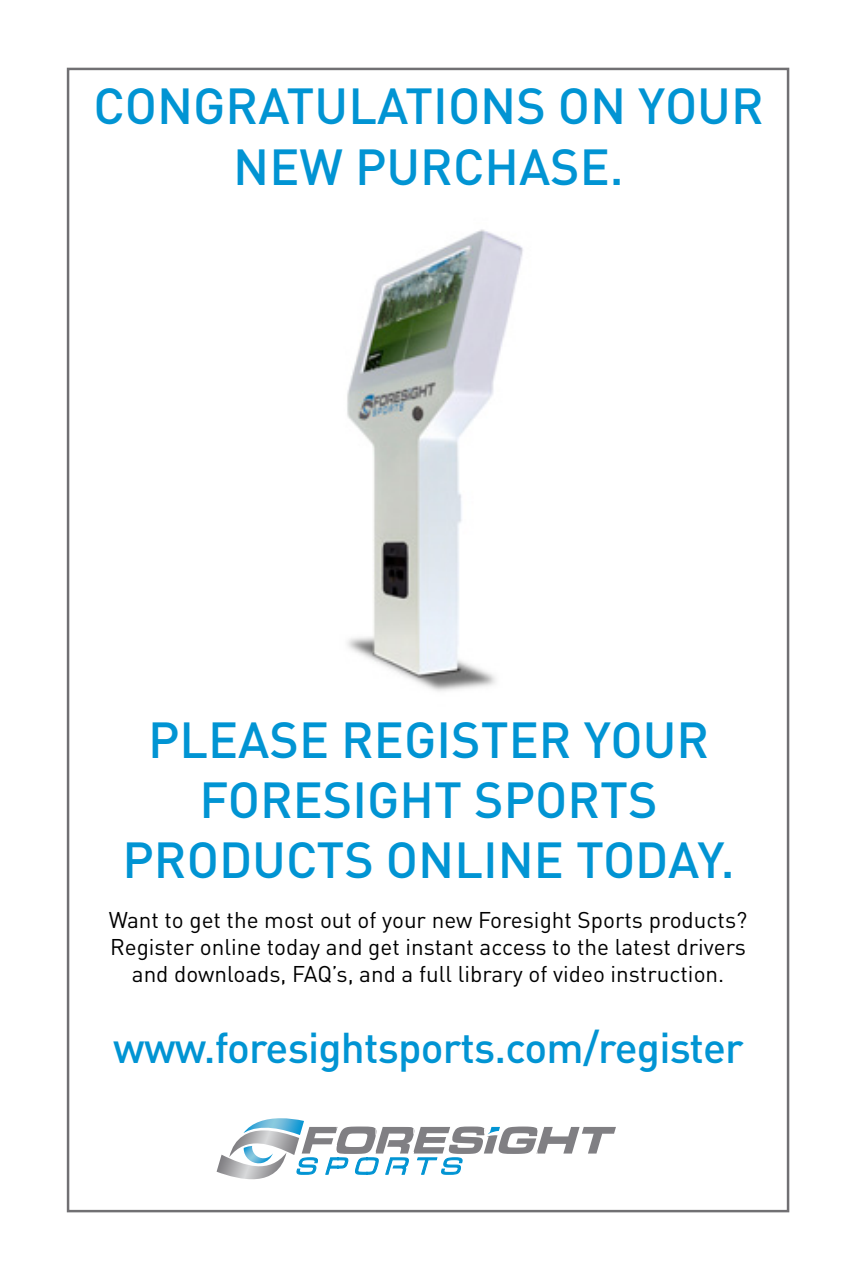
<style>
.page{position:relative;width:855px;height:1283px;background:#fff}
.page>*{position:absolute;margin:0;border:0;box-sizing:border-box;transform-origin:0 0}
.t1{font:500 50px/60px "DINOT";color:#0194d3;text-align:center}
.t2{font:500 42.5px "DINOT";letter-spacing:-.02em;color:#0194d3}
.t3{font:22.5px/27px "DINOT";color:#000;text-align:center}
</style>
<div class="page">
<svg style="left:217px;top:1118px;width:399px;height:62px"></svg>
<img style="left:347px;top:229px;width:176px;height:463px">
<h1 class="t1" style="left:93px;top:74px;width:672px">CONGRATULATIONS ON YOUR<br>NEW PURCHASE.</h1>
<h1 class="t1" style="left:123px;top:707px;width:614px">PLEASE REGISTER YOUR<br>FORESIGHT SPORTS<br>PRODUCTS ONLINE TODAY.</h1>
<p class="t3" style="left:109px;top:905px;width:640px">Want to get the most out of your new Foresight Sports products?<br>Register online today and get instant access to the latest drivers and downloads, FAQ’s, and a full library of video instruction.</p>
<h2 class="t2" style="left:113px;top:1018px;width:632px">www.foresightsports.com/register</h2>
</div>
